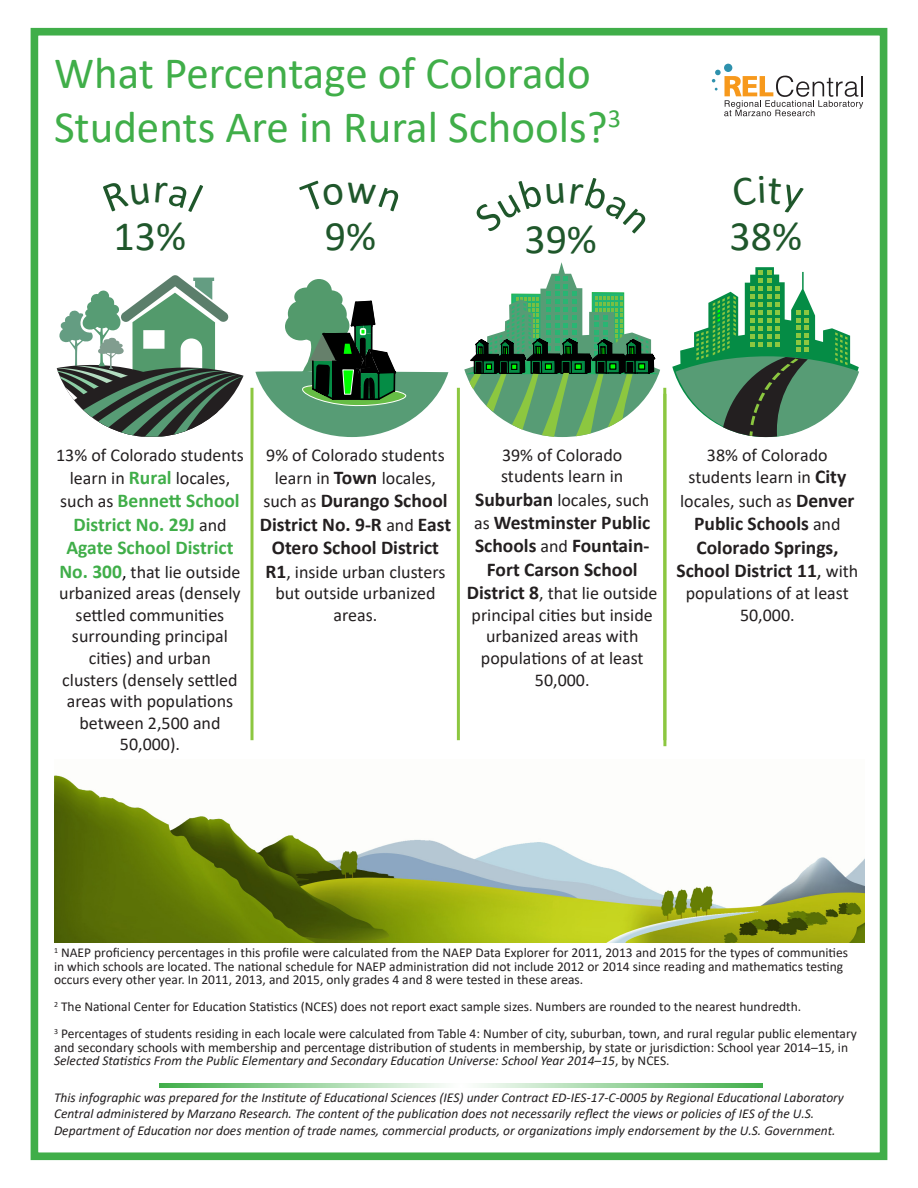
<style>
.page{position:relative;width:918px;height:1188px;background:#fff}
.page>*{position:absolute;margin:0;border:0;box-sizing:border-box;transform-origin:0 0}
.t1{font:45px/54px "Calibri";color:#40ae49}
.t2{font:42px "Calibri";color:#1f572b}
.t3{font:700 19.5px/23.4px "Calibri";color:#231f20;text-align:center}
.t4{font:700 19.5px/23.4px "Calibri";color:#40ae49;text-align:center}
.t5{font:18px/21.6px "Calibri";color:#231f20;text-align:center}
.t6{font:13.5px/13.5px "Calibri";color:#231f20}
.t7{font:italic 13.5px/16.2px "Calibri";color:#231f20}
.s1{font-weight:700;font-size:19.5px;color:#40ae49}
.s2{font-weight:400;font-size:18px;color:#231f20}
.s3{color:#000}
.s4{font-weight:700;font-size:19.5px}
.s5{font-weight:400;font-size:18px}
.s6{font-weight:400}
.s7{font-style:italic}
</style>
<div class="page">
<div style="left:31px;top:28px;width:856px;height:1132px;border:8px solid #40ae49"></div>
<svg style="left:159px;top:1084px;width:604px;height:4px;background:#9fd6a4"></svg>
<div style="left:724px;top:64px;width:8px;height:8px;background:#2e91ad;border-radius:50%"></div>
<svg style="left:712px;top:70px;width:151px;height:46px"></svg>
<svg style="left:250px;top:534px;width:4px;height:206px"></svg>
<hr style="left:457px;top:388px;width:3px;height:352px;background:#8cc740">
<hr style="left:663px;top:388px;width:3px;height:352px;background:#8cc740">
<hr style="left:663px;top:394px;width:3px;height:352px;background:#8cc740">
<svg style="left:56px;top:275px;width:392px;height:259px"></svg>
<svg style="left:464px;top:262px;width:196px;height:175px"></svg>
<svg style="left:672px;top:267px;width:187px;height:170px"></svg>
<img style="left:54px;top:775px;width:810px;height:167px">
<p class="t1" style="left:54px;top:45px;width:569px">What Percentage of Colorado<br>Students Are in Rural Schools?<sup>3</sup></p>
<h2 class="t2" style="left:114px;top:206px;width:74px">13%</h2>
<h2 class="t2" style="left:325px;top:206px;width:53px">9%</h2>
<h2 class="t2" style="left:524px;top:209px;width:74px">39%</h2>
<h2 class="t2" style="left:729px;top:206px;width:74px">38%</h2>
<p class="t5" style="left:56px;top:443px;width:189px;line-height:23.4px">13% of Colorado students learn in <span class="s1">Rural</span> locales,</p>
<p class="t4" style="left:60px;top:489px;width:181px"><span class="s2">such as</span> Bennett School<br>District No. 29J <span class="s2">and<br></span>Agate School District</p>
<p class="t5" style="left:59px;top:560px;width:183px"><span class="s1">No. 300</span><span class="s3">,</span> that lie outside urbanized areas (densely settled communities surrounding principal cities) and urban clusters (densely settled areas with populations between 2,500 and<br>50,000).</p>
<p class="t5" style="left:266px;top:443px;width:180px;line-height:23.4px">9% of Colorado students learn in <span class="s4">Town</span> locales,</p>
<p class="t3" style="left:260px;top:489px;width:193px"><span class="s5">such as</span> Durango School<br>District No. 9-R <span class="s5">and</span> East<br>Otero School District</p>
<p class="t5" style="left:266px;top:560px;width:181px"><span class="s4">R1</span>, inside urban clusters but outside urbanized areas.</p>
<p class="t5" style="left:502px;top:443px;width:122px">39% of Colorado</p>
<p class="t5" style="left:475px;top:464px;width:176px;line-height:23.4px">students learn in<br><span class="s4">Suburban</span> locales, such</p>
<p class="t3" style="left:474px;top:511px;width:178px"><span class="s5">as</span> Westminster Public<br>Schools <span class="s5">and</span> Fountain-<br>Fort Carson School</p>
<p class="t5" style="left:467px;top:582px;width:192px"><span class="s4">District 8</span>, that lie outside principal cities but inside urbanized areas with populations of at least</p>
<p class="t5" style="left:535px;top:668px;width:56px">50,000.</p>
<p class="t5" style="left:680px;top:443px;width:176px;line-height:23.1px">38% of Colorado students learn in <span class="s4">City </span>locales, such as <span class="s4">Denver</span></p>
<p class="t3" style="left:676px;top:512px;width:183px">Public Schools <span class="s5">and<br></span>Colorado Springs,<br>School District 11<span class="s6">,</span> <span class="s5">with</span></p>
<p class="t5" style="left:686px;top:582px;width:165px">populations of at least<br>50,000.</p>
<p class="t6" style="left:54px;top:946px;width:796px"><sup>1</sup> NAEP proficiency percentages in this profile were calculated from the NAEP Data Explorer for 2011, 2013 and 2015 for the types of communities in which schools are located. The national schedule for NAEP administration did not include 2012 or 2014 since reading and mathematics testing occurs every other year. In 2011, 2013, and 2015, only grades 4 and 8 were tested in these areas.</p>
<p class="t6" style="left:54px;top:1000px;width:749px"><sup>2</sup> The National Center for Education Statistics (NCES) does not report exact sample sizes. Numbers are rounded to the nearest hundredth.</p>
<p class="t6" style="left:54px;top:1027px;width:804px"><sup>3</sup> Percentages of students residing in each locale were calculated from Table 4: Number of city, suburban, town, and rural regular public elementary and secondary schools with membership and percentage distribution of students in membership, by state or jurisdiction: School year 2014–15, in<br><span class="s7">Selected Statistics From the Public Elementary and Secondary Education Universe: School Year 2014–15</span>, by NCES.</p>
<p class="t7" style="left:54px;top:1089px;width:792px">This infographic was prepared for the Institute of Educational Sciences (IES) under Contract ED-IES-17-C-0005 by Regional Educational Laboratory<br>Central administered by Marzano Research. The content of the publication does not necessarily reflect the views or policies of IES of the U.S.<br>Department of Education nor does mention of trade names, commercial products, or organizations imply endorsement by the U.S. Government.</p>
</div>
